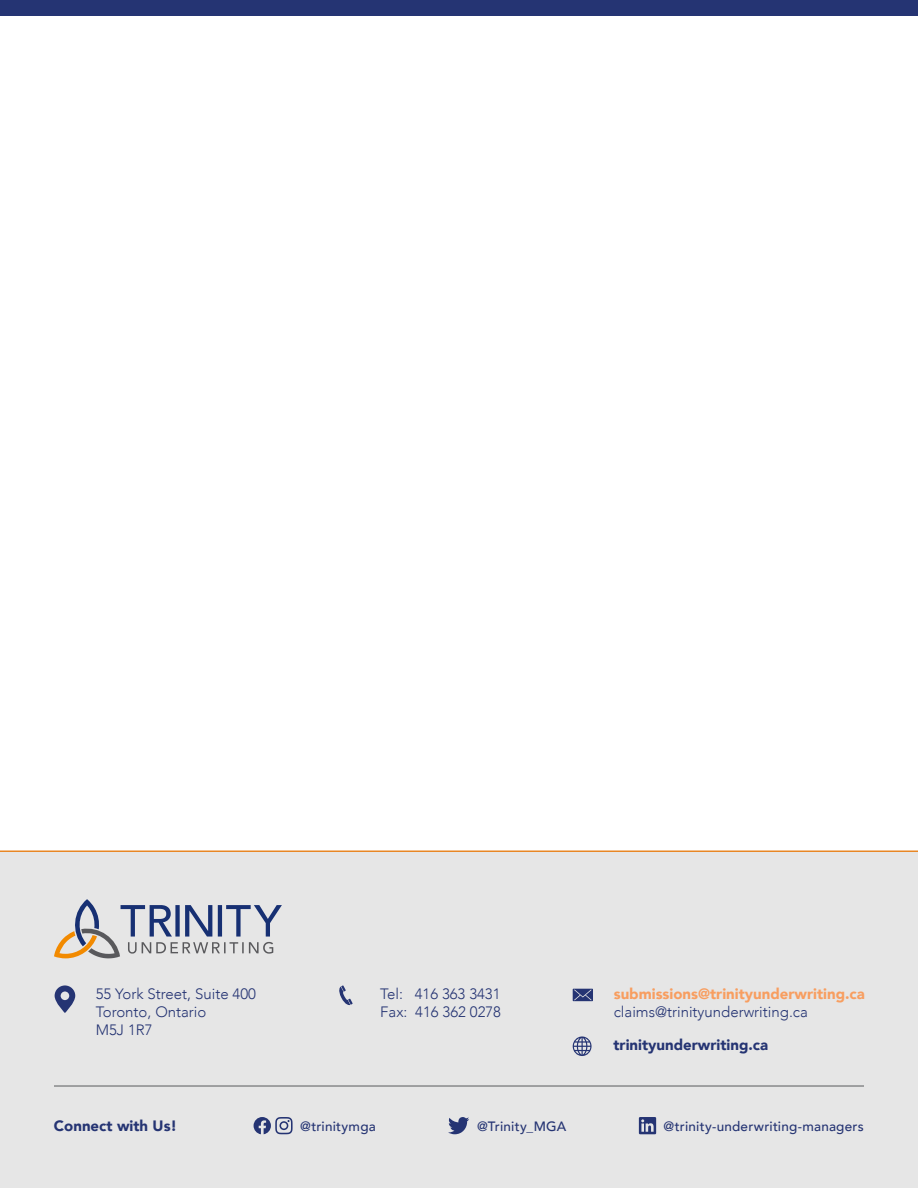
<style>
.page{position:relative;width:918px;height:1188px;background:#fff}
.page>*{position:absolute;margin:0;border:0;box-sizing:border-box;transform-origin:0 0}
.t1{font:300 15px "Avenir";color:#253473}
.t2{font:900 15px "Avenir";color:#253473}
.t3{font:900 15px "Avenir";color:#f89e60}
.t4{font:500 13.5px "Avenir";letter-spacing:.015em;color:#253473}
</style>
<div class="page">
<div style="left:0;top:0;width:918px;height:15px;background:#253473"></div>
<div style="left:0;top:851px;width:918px;height:337px;background:#e6e6e6"></div>
<hr style="left:0;top:850px;width:918px;height:2px;background:#e88725">
<hr style="left:54px;top:1086px;width:810px;height:1px;background:#585a5c">
<svg style="left:55px;top:985px;width:20px;height:28px"></svg>
<svg style="left:339px;top:985px;width:14px;height:21px"></svg>
<svg style="left:573px;top:989px;width:20px;height:12px"></svg>
<svg style="left:573px;top:1036px;width:19px;height:20px"></svg>
<svg style="left:54px;top:899px;width:228px;height:59px"></svg>
<svg style="left:254px;top:1117px;width:39px;height:17px"></svg>
<svg style="left:448px;top:1117px;width:21px;height:17px"></svg>
<svg style="left:639px;top:1117px;width:17px;height:17px"></svg>
<p class="t1" style="left:96px;top:985px;width:162px">55 York Street, Suite 400</p>
<p class="t1" style="left:96px;top:1003px;width:112px">Toronto, Ontario</p>
<p class="t1" style="left:96px;top:1021px;width:58px">M5J 1R7</p>
<p class="t2" style="left:54px;top:1113px;width:125px">Connect with Us!</p>
<p class="t1" style="left:380px;top:985px;width:122px">Tel: 416 363 3431</p>
<p class="t1" style="left:380px;top:1003px;width:122px">Fax: 416 362 0278</p>
<p class="t3" style="left:614px;top:981px;width:253px">submissions@trinityunderwriting.ca</p>
<p class="t1" style="left:614px;top:1003px;width:196px">claims@trinityunderwriting.ca</p>
<p class="t2" style="left:613px;top:1032px;width:156px">trinityunderwriting.ca</p>
<p class="t4" style="left:300px;top:1115px;width:77px">@trinitymga</p>
<p class="t4" style="left:477px;top:1115px;width:91px">@Trinity_MGA</p>
<p class="t4" style="left:664px;top:1115px;width:202px">@trinity-underwriting-managers</p>
</div>
